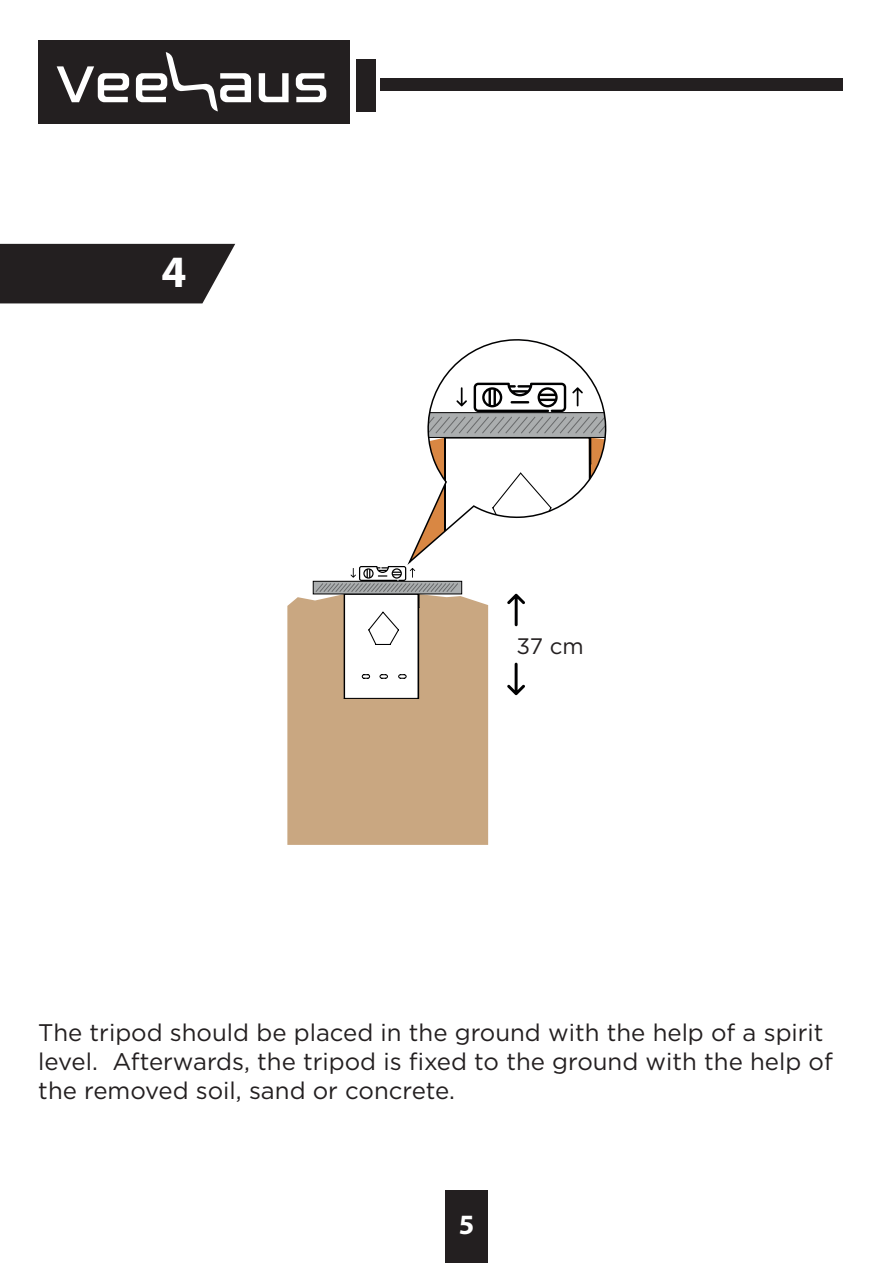
<style>
.page{position:relative;width:893px;height:1263px;background:#fff}
.page>*{position:absolute;margin:0;border:0;box-sizing:border-box;transform-origin:0 0}
.t1{font:700 45px "Myriad Pro";color:#fff}
.t2{font:700 28.05px "Myriad Pro";color:#fff}
.t3{font:24px/28.8px "Gotham";color:#231f20}
.t4{font:22.35px "Gotham";color:#231f20}
</style>
<div class="page">
<div style="left:38px;top:40px;width:312px;height:83px;background:#231f20"></div>
<svg style="left:259px;top:73px;width:30px;height:29px"></svg>
<svg style="left:296px;top:73px;width:30px;height:29px"></svg>
<svg style="left:57px;top:52px;width:194px;height:59px"></svg>
<div style="left:380px;top:78px;width:462px;height:12px;background:#231f20"></div>
<div style="left:356px;top:59px;width:20px;height:52px;background:#231f20"></div>
<div style="left:446px;top:1191px;width:42px;height:72px;background:#231f20"></div>
<svg style="left:0;top:244px;width:235px;height:59px;background:#322e2f"></svg>
<svg style="left:440px;top:339px;width:154px;height:44px"></svg>
<div style="left:287px;top:594px;width:201px;height:251px;background:#c9a781"></div>
<div style="left:313px;top:581px;width:149px;height:13px;background:#abaeaf;border:1px solid #000001"></div>
<svg style="left:316px;top:383px;width:291px;height:316px"></svg>
<h1 class="t1" style="left:162px;top:243px;width:26px">4</h1>
<p class="t4" style="left:517px;top:631px;width:69px">37 cm</p>
<p class="t3" style="left:38px;top:1018px;width:796px">The tripod should be placed in the ground with the help of a spirit level. Afterwards, the tripod is fixed to the ground with the help of the removed soil, sand or concrete.</p>
<p class="t2" style="left:459px;top:1206px;width:17px">5</p>
</div>
